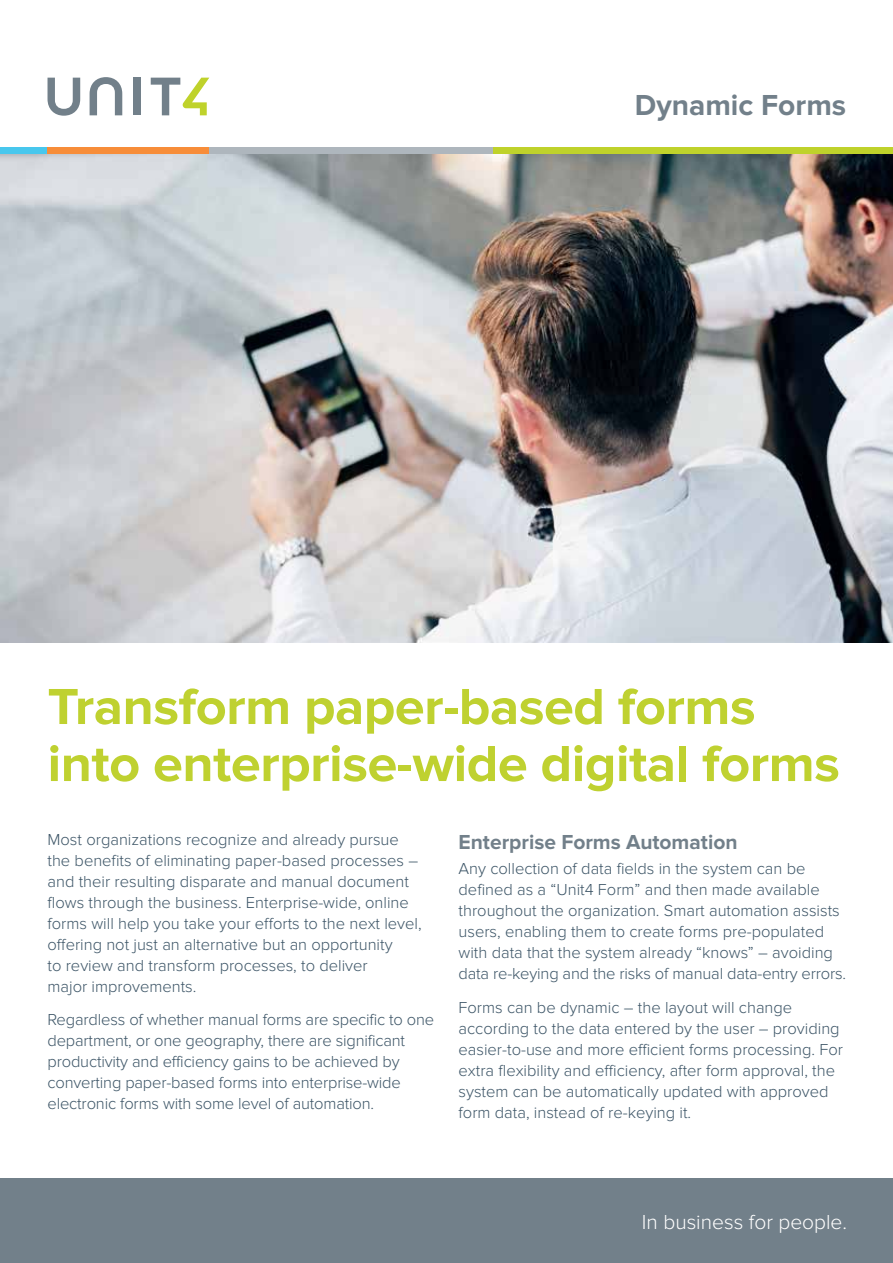
<style>
.page{position:relative;width:893px;height:1263px;background:#fff}
.page>*{position:absolute;margin:0;border:0;box-sizing:border-box;transform-origin:0 0}
.t1{font:700 52.5px/57px "Proxima Nova";letter-spacing:-.01em;color:#bfd130}
.t2{font:700 30px "Proxima Nova";color:#72808a}
.t3{font:700 21px "Proxima Nova";color:#72808a}
.t4{font:300 21px "Proxima Nova";color:#fff}
.t5{font:300 16.5px/21px "Proxima Nova";color:#3d5567}
</style>
<div class="page">
<div style="left:0;top:148px;width:48px;height:7px;background:#48c7ed"></div>
<div style="left:48px;top:148px;width:161px;height:7px;background:#f78d39"></div>
<div style="left:209px;top:148px;width:283px;height:7px;background:#aeb6bd"></div>
<div style="left:492px;top:148px;width:401px;height:7px;background:#bfd22b"></div>
<div style="left:0;top:1178px;width:893px;height:85px;background:#72808a"></div>
<svg style="left:48px;top:78px;width:32px;height:38px"></svg>
<svg style="left:90px;top:77px;width:32px;height:38px"></svg>
<div style="left:133px;top:78px;width:8px;height:37px;background:#72808a"></div>
<svg style="left:151px;top:78px;width:58px;height:37px"></svg>
<img style="left:0;top:155px;width:893px;height:487px">
<h2 class="t2" style="left:635px;top:88px;width:213px">Dynamic Forms</h2>
<h1 class="t1" style="left:48px;top:679px;width:794px">Transform paper-based forms into enterprise-wide digital forms</h1>
<p class="t5" style="left:48px;top:829px;width:376px">Most organizations recognize and already pursue the benefits of eliminating paper-based processes – and their resulting disparate and manual document flows through the business. Enterprise-wide, online forms will help you take your efforts to the next level, offering not just an alternative but an opportunity<br>to review and transform processes, to deliver<br>major improvements.</p>
<p class="t5" style="left:48px;top:1009px;width:388px">Regardless of whether manual forms are specific to one department, or one geography, there are significant productivity and efficiency gains to be achieved by converting paper-based forms into enterprise-wide electronic forms with some level of automation.</p>
<p class="t3" style="left:459px;top:830px;width:280px">Enterprise Forms Automation</p>
<p class="t5" style="left:459px;top:858px;width:389px">Any collection of data fields in the system can be defined as a “Unit4 Form” and then made available throughout the organization. Smart automation assists users, enabling them to create forms pre-populated with data that the system already “knows” – avoiding data re-keying and the risks of manual data-entry errors.</p>
<p class="t5" style="left:459px;top:997px;width:386px">Forms can be dynamic – the layout will change according to the data entered by the user – providing easier-to-use and more efficient forms processing. For extra flexibility and efficiency, after form approval, the system can be automatically updated with approved form data, instead of re-keying it.</p>
<p class="t4" style="left:642px;top:1210px;width:207px">In business for people.</p>
</div>
